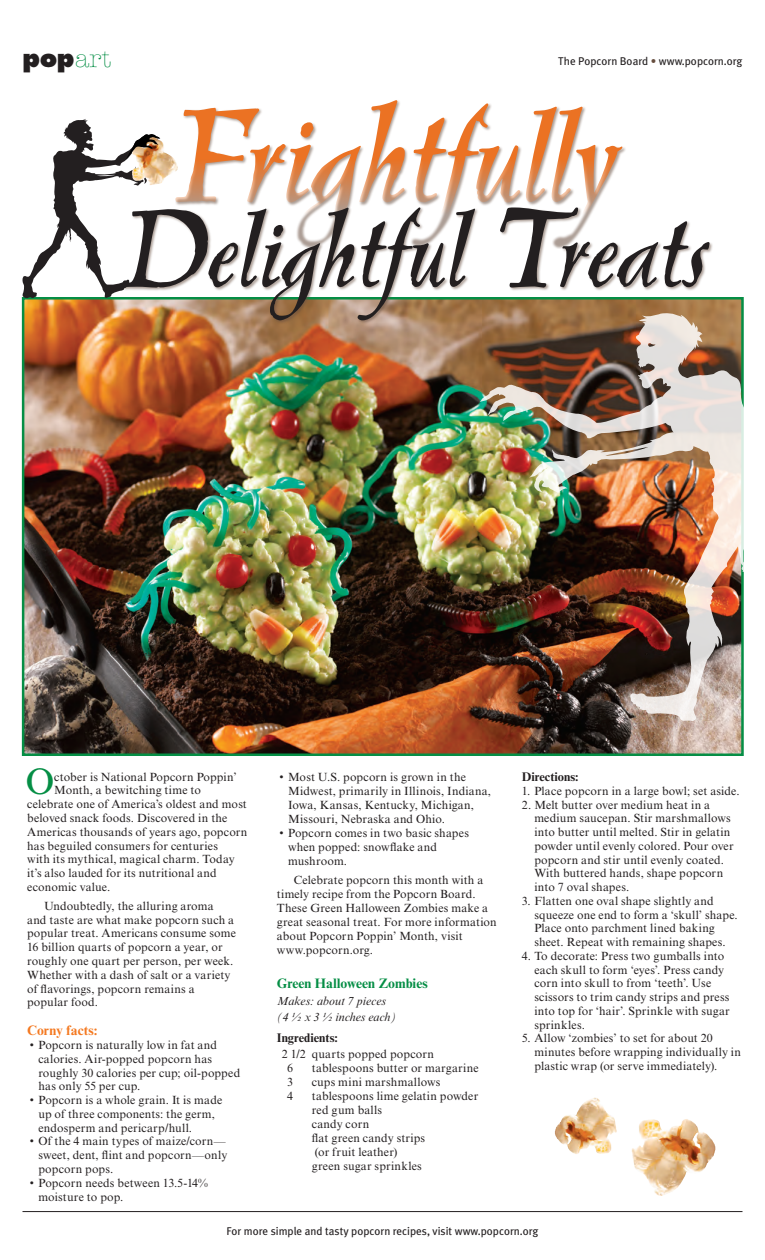
<style>
.page{position:relative;width:765px;height:1260px;background:#fff}
.page>*{position:absolute;margin:0;border:0;box-sizing:border-box;transform-origin:0 0}
.t1{font:142.25px "Pelican";letter-spacing:-.005em;color:#eb7223}
.First_Paragraph{font:110.62px "Pelican";letter-spacing:-.005em;color:#231f20}
.First_Paragraph-2{font:36.88px "Times New Roman MT Std";color:#058e45}
.t2{font:800 24.75px "Futura Std";color:#231f20}
.Subhead{font:700 13.75px "Times New Roman MT Std";color:#058e45}
.First_Paragraph-3{font:700 13.75px "Times New Roman MT Std";color:#f47921}
.Subhead_2{font:700 12.5px "Times New Roman MT Std";color:#231f20}
.Ingredients__hanging{font:700 12.5px "Times New Roman MT Std";color:#231f20}
.First_Paragraph-4{font:11.88px/13.8px "Times New Roman MT Std";letter-spacing:.015em;color:#231f20}
.Numbered_List{font:11.88px/13.8px "Times New Roman MT Std";letter-spacing:.015em;color:#231f20}
.Ingredients__hanging-2{font:11.88px/14px "Times New Roman MT Std";letter-spacing:.02em;color:#231f20}
.Yield{font:italic 11.88px "Times New Roman MT Std";color:#231f20}
.t3{font:11.25px "Meta Plus";color:#231f20}
.s1{font-family:"American Typewriter Std";font-weight:300;color:#058e45}
.s2{color:#674e3f}
.s3{font-size:168.12px}
.s4{font-size:137.25px}
.s5{font-size:134.75px}
.s6{font-size:140.38px}
</style>
<div class="page">
<hr style="left:22px;top:1211px;width:720px;height:1px;background:#231f20">
<img style="left:25px;top:300px;width:716px;height:453px">
<img style="left:555px;top:1098px;width:39px;height:32px">
<img style="left:632px;top:1119px;width:55px;height:30px">
<div style="left:175px;top:100px;width:452px;height:149px;background:#674e3f;opacity:.55"></div>
<div style="left:122px;top:207px;width:592px;height:117px;background:#674e3f;opacity:.55"></div>
<svg style="left:22px;top:119px;width:138px;height:180px"></svg>
<img style="left:480px;top:312px;width:264px;height:409px">
<p class="t2" style="left:22px;top:42px;width:90px">pop<span class="s1">art</span></p>
<p class="t3" style="left:558px;top:55px;width:186px">The Popcorn Board <span class="s2">•</span> www.popcorn.org</p>
<h1 class="t1" style="left:174px;top:93px;width:443px"><span class="s3">F</span>right<span class="s4">f</span>u<span class="s5">ll</span>y</h1>
<p class="First_Paragraph" style="left:122px;top:202px;width:587px"><span class="s6">D</span>elightful <span class="s6">T</span>reats</p>
<p class="First_Paragraph-2" style="left:26px;top:761px;width:30px">O</p>
<p class="First_Paragraph-4" style="left:54px;top:770px;width:184px">ctober is National Popcorn Poppin’</p>
<p class="First_Paragraph-4" style="left:54px;top:784px;width:148px">Month, a bewitching time to</p>
<p class="First_Paragraph-4" style="left:27px;top:797px;width:221px">celebrate one of America’s oldest and most</p>
<p class="First_Paragraph-4" style="left:27px;top:811px;width:202px">beloved snack foods. Discovered in the</p>
<p class="First_Paragraph-4" style="left:27px;top:825px;width:222px">Americas thousands of years ago, popcorn</p>
<p class="First_Paragraph-4" style="left:27px;top:839px;width:192px">has beguiled consumers for centuries</p>
<p class="First_Paragraph-4" style="left:27px;top:853px;width:209px">with its mythical, magical charm. Today</p>
<p class="First_Paragraph-4" style="left:27px;top:866px;width:191px">it’s also lauded for its nutritional and</p>
<p class="First_Paragraph-4" style="left:27px;top:880px;width:85px">economic value.</p>
<p class="First_Paragraph-4" style="left:27px;top:899px;width:210px;text-indent:17px">Undoubtedly, the alluring aroma and taste are what make popcorn such a popular treat. Americans consume some 16 billion quarts of popcorn a year, or roughly one quart per person, per week.<br>Whether with a dash of salt or a variety</p>
<p class="First_Paragraph-4" style="left:27px;top:982px;width:169px">of flavorings, popcorn remains a</p>
<p class="First_Paragraph-4" style="left:27px;top:995px;width:72px">popular food.</p>
<p class="First_Paragraph-3" style="left:27px;top:1022px;width:72px">Corny facts:</p>
<p class="First_Paragraph-4" style="left:30px;top:1038px;width:189px;text-align:center">• Popcorn is naturally low in fat and calories. Air-popped popcorn has</p>
<p class="First_Paragraph-4" style="left:38px;top:1066px;width:203px">roughly 30 calories per cup; oil-popped has only 55 per cup.</p>
<p class="First_Paragraph-4" style="left:30px;top:1093px;width:194px">• Popcorn is a whole grain. It is made</p>
<p class="First_Paragraph-4" style="left:38px;top:1107px;width:178px">up of three components: the germ,</p>
<p class="First_Paragraph-4" style="left:38px;top:1121px;width:155px">endosperm and pericarp/hull.</p>
<p class="First_Paragraph-4" style="left:30px;top:1135px;width:197px">• Of the 4 main types of maize/corn—</p>
<p class="First_Paragraph-4" style="left:38px;top:1148px;width:190px">sweet, dent, flint and popcorn—only</p>
<p class="First_Paragraph-4" style="left:38px;top:1162px;width:76px">popcorn pops.</p>
<p class="First_Paragraph-4" style="left:38px;top:1176px;width:171px;text-indent:-9px">• Popcorn needs between 13.5-14% moisture to pop.</p>
<p class="First_Paragraph-4" style="left:288px;top:770px;width:205px;text-indent:-9px">• Most U.S. popcorn is grown in the Midwest, primarily in Illinois, Indiana, Iowa, Kansas, Kentucky, Michigan, Missouri, Nebraska and Ohio.</p>
<p class="First_Paragraph-4" style="left:288px;top:826px;width:182px;text-indent:-9px">• Popcorn comes in two basic shapes when popped: snowflake and</p>
<p class="First_Paragraph-4" style="left:288px;top:854px;width:61px">mushroom.</p>
<p class="First_Paragraph-4" style="left:277px;top:873px;width:221px;text-indent:17px">Celebrate popcorn this month with a timely recipe from the Popcorn Board.<br>These Green Halloween Zombies make a great seasonal treat. For more information about Popcorn Poppin’ Month, visit</p>
<p class="First_Paragraph-4" style="left:277px;top:943px;width:98px">www.popcorn.org.</p>
<p class="Subhead" style="left:277px;top:975px;width:152px">Green Halloween Zombies</p>
<p class="Yield" style="left:277px;top:994px;width:111px">Makes: about 7 pieces</p>
<p class="Yield" style="left:277px;top:1011px;width:121px">(4 ½ x 3 ½ inches each)</p>
<p class="Subhead_2" style="left:277px;top:1030px;width:63px">Ingredients:</p>
<p class="Ingredients__hanging-2" style="left:282px;top:1047px;width:154px">2 1/2 quarts popped popcorn</p>
<p class="Ingredients__hanging-2" style="left:287px;top:1061px;width:7px">6</p>
<p class="Ingredients__hanging-2" style="left:312px;top:1061px;width:168px">tablespoons butter or margarine</p>
<p class="Ingredients__hanging-2" style="left:287px;top:1075px;width:7px">3</p>
<p class="Ingredients__hanging-2" style="left:312px;top:1075px;width:130px">cups mini marshmallows</p>
<p class="Ingredients__hanging-2" style="left:287px;top:1089px;width:7px">4</p>
<p class="Ingredients__hanging-2" style="left:312px;top:1089px;width:168px">tablespoons lime gelatin powder red gum balls</p>
<p class="Ingredients__hanging-2" style="left:312px;top:1117px;width:59px">candy corn</p>
<p class="Ingredients__hanging-2" style="left:312px;top:1131px;width:115px">flat green candy strips</p>
<p class="Ingredients__hanging-2" style="left:315px;top:1145px;width:84px">(or fruit leather)</p>
<p class="Ingredients__hanging-2" style="left:312px;top:1159px;width:112px">green sugar sprinkles</p>
<p class="Ingredients__hanging" style="left:522px;top:769px;width:58px">Directions:</p>
<p class="Numbered_List" style="left:522px;top:784px;width:219px">1. Place popcorn in a large bowl; set aside.</p>
<p class="Numbered_List" style="left:534px;top:798px;width:201px;text-indent:-12px">2. Melt butter over medium heat in a medium saucepan. Stir marshmallows into butter until melted. Stir in gelatin powder until evenly colored. Pour over popcorn and stir until evenly coated.<br>With buttered hands, shape popcorn into 7 oval shapes.</p>
<p class="Numbered_List" style="left:534px;top:894px;width:205px;text-indent:-12px">3. Flatten one oval shape slightly and squeeze one end to form a ‘skull’ shape.<br>Place onto parchment lined baking sheet. Repeat with remaining shapes.</p>
<p class="Numbered_List" style="left:534px;top:949px;width:197px;text-indent:-12px">4. To decorate: Press two gumballs into each skull to form ‘eyes’. Press candy corn into skull to from ‘teeth’. Use scissors to trim candy strips and press into top for ‘hair’. Sprinkle with sugar sprinkles.</p>
<p class="Numbered_List" style="left:534px;top:1032px;width:208px;text-indent:-12px">5. Allow ‘zombies’ to set for about 20 minutes before wrapping individually in plastic wrap (or serve immediately).</p>
<p class="t3" style="left:227px;top:1225px;width:313px">For more simple and tasty popcorn recipes, visit www.popcorn.org</p>
</div>
